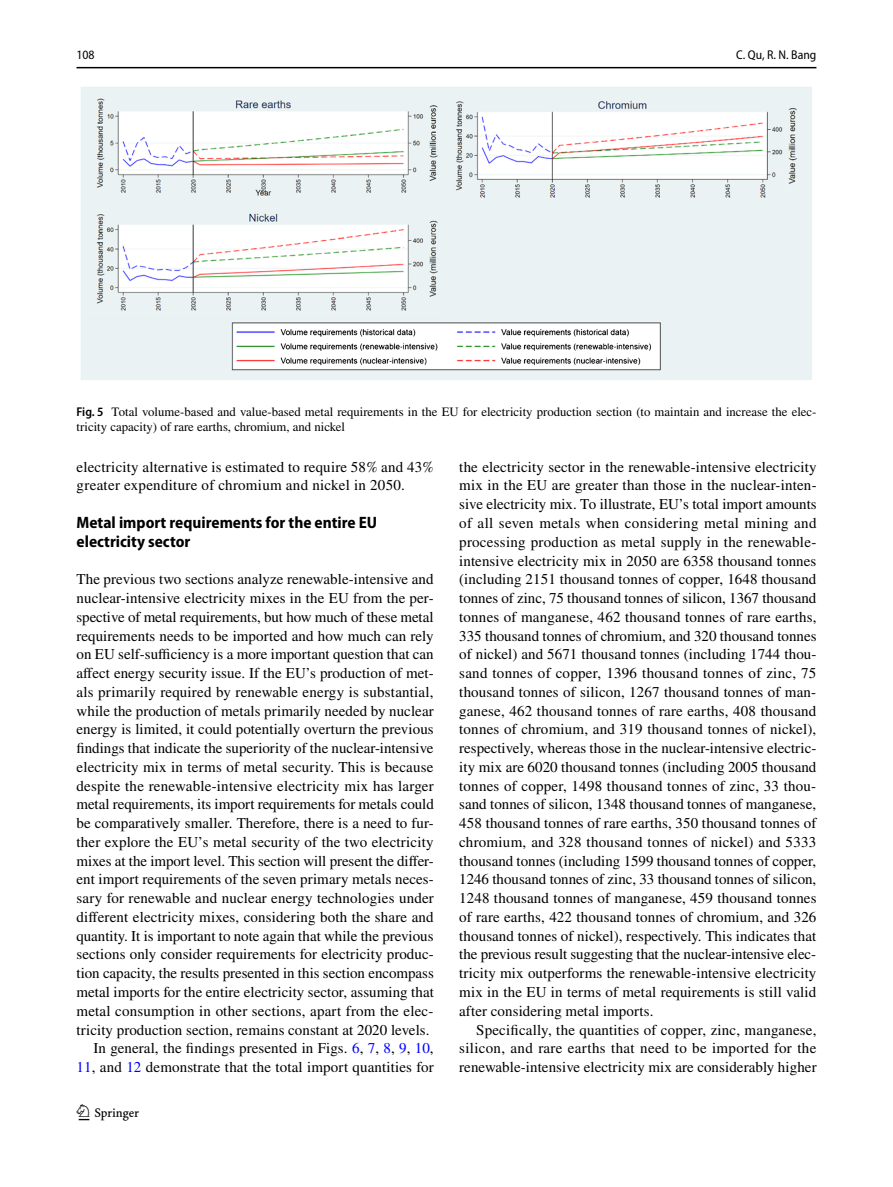
<style>
.page{position:relative;width:893px;height:1187px;background:#fff}
.page>*{position:absolute;margin:0;border:0;box-sizing:border-box;transform-origin:0 0}
.t1{font:22.5px "Springnew Regular 2";color:#000}
.t2{font:700 semi-condensed 16.5px/18.8px "Myriad Pro";color:#000}
.t3{font:15px/18.8px "STIX";letter-spacing:.005em;color:#000;text-align:justify}
.t4{font:12.75px/15px "STIX";color:#000}
.t5{font:semi-condensed 12.75px "Myriad Pro";color:#000}
.s1{font-family:"Myriad Pro";font-weight:600;font-stretch:semi-condensed}
.s2{color:#00f}
</style>
<div class="page">
<hr style="left:77px;top:67px;width:739px;height:1px;background:#000">
<img style="left:81px;top:87px;width:731px;height:293px">
<p class="t5" style="left:77px;top:48px;width:20px">108</p>
<p class="t5" style="left:736px;top:48px;width:82px">C. Qu, R. N. Bang</p>
<p class="t4" style="left:77px;top:404px;width:741px"><span class="s1">Fig. 5</span> Total volume-based and value-based metal requirements in the EU for electricity production section (to maintain and increase the elec&shy;tricity capacity) of rare earths, chromium, and nickel</p>
<p class="t3" style="left:77px;top:458px;width:359px">electricity alternative is estimated to require 58% and 43% greater expenditure of chromium and nickel in 2050.</p>
<p class="t2" style="left:77px;top:513px;width:302px">Metal import requirements for the entire EU electricity sector</p>
<p class="t3" style="left:77px;top:571px;width:359px;text-align:right">The previous two sections analyze renewable-intensive and nuclear-intensive electricity mixes in the EU from the per&shy;spective of metal requirements, but how much of these metal requirements needs to be imported and how much can rely on EU self-sufficiency is a more important question that can affect energy security issue. If the EU’s production of met&shy;als primarily required by renewable energy is substantial, while the production of metals primarily needed by nuclear energy is limited, it could potentially overturn the previous findings that indicate the superiority of the nuclear-intensive electricity mix in terms of metal security. This is because despite the renewable-intensive electricity mix has larger metal requirements, its import requirements for metals could be comparatively smaller. Therefore, there is a need to fur&shy;ther explore the EU’s metal security of the two electricity mixes at the import level. This section will present the differ&shy;ent import requirements of the seven primary metals neces&shy;sary for renewable and nuclear energy technologies under different electricity mixes, considering both the share and quantity. It is important to note again that while the previous sections only consider requirements for electricity produc&shy;tion capacity, the results presented in this section encompass metal imports for the entire electricity sector, assuming that metal consumption in other sections, apart from the elec&shy;tricity production section, remains constant at 2020 levels.<br>In general, the findings presented in Figs. <span class="s2">6</span>, <span class="s2">7</span>, <span class="s2">8</span>, <span class="s2">9</span>, <span class="s2">10</span>, <span class="s2">11</span>, and <span class="s2">12</span> demonstrate that the total import quantities for</p>
<h1 class="t1" style="left:79px;top:1104px;width:62px">1 3</h1>
<p class="t3" style="left:459px;top:458px;width:359px">the electricity sector in the renewable-intensive electricity mix in the EU are greater than those in the nuclear-inten&shy;sive electricity mix. To illustrate, EU’s total import amounts of all seven metals when considering metal mining and processing production as metal supply in the renewable&shy;intensive electricity mix in 2050 are 6358 thousand tonnes (including 2151 thousand tonnes of copper, 1648 thousand tonnes of zinc, 75 thousand tonnes of silicon, 1367 thousand tonnes of manganese, 462 thousand tonnes of rare earths, 335 thousand tonnes of chromium, and 320 thousand tonnes of nickel) and 5671 thousand tonnes (including 1744 thou&shy;sand tonnes of copper, 1396 thousand tonnes of zinc, 75 thousand tonnes of silicon, 1267 thousand tonnes of man&shy;ganese, 462 thousand tonnes of rare earths, 408 thousand tonnes of chromium, and 319 thousand tonnes of nickel), respectively, whereas those in the nuclear-intensive electric&shy;ity mix are 6020 thousand tonnes (including 2005 thousand tonnes of copper, 1498 thousand tonnes of zinc, 33 thou&shy;sand tonnes of silicon, 1348 thousand tonnes of manganese, 458 thousand tonnes of rare earths, 350 thousand tonnes of chromium, and 328 thousand tonnes of nickel) and 5333 thousand tonnes (including 1599 thousand tonnes of copper, 1246 thousand tonnes of zinc, 33 thousand tonnes of silicon, 1248 thousand tonnes of manganese, 459 thousand tonnes of rare earths, 422 thousand tonnes of chromium, and 326 thousand tonnes of nickel), respectively. This indicates that the previous result suggesting that the nuclear-intensive elec&shy;tricity mix outperforms the renewable-intensive electricity mix in the EU in terms of metal requirements is still valid after considering metal imports.</p>
<p class="t3" style="left:459px;top:1021px;width:359px;text-indent:17px">Specifically, the quantities of copper, zinc, manganese, silicon, and rare earths that need to be imported for the renewable-intensive electricity mix are considerably higher</p>
</div>
